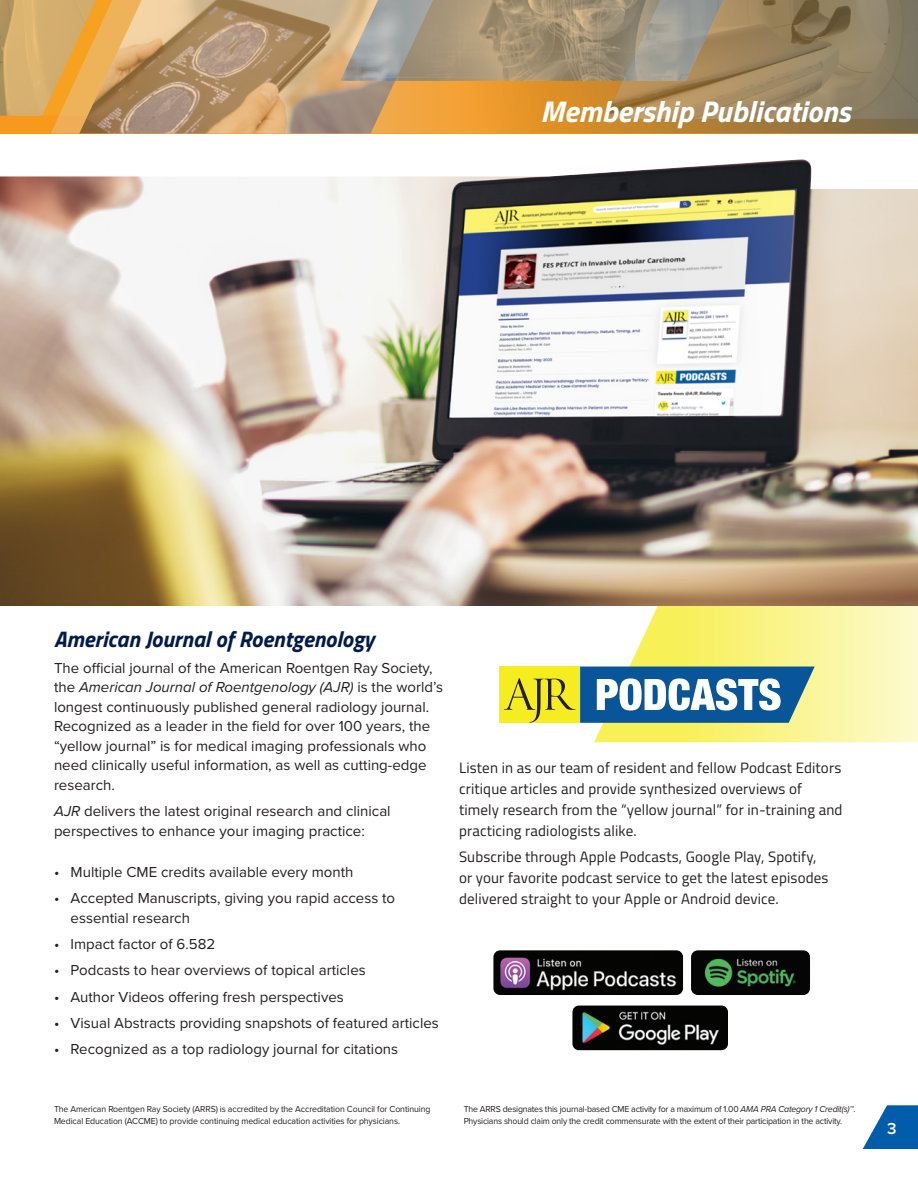
<style>
.page{position:relative;width:918px;height:1188px;background:#fff}
.page>*{position:absolute;margin:0;border:0;box-sizing:border-box;transform-origin:0 0}
.t1{font:italic 700 30px "Titillium";color:#fff}
.Subhead_2{font:italic 700 22.5px "Titillium";color:#001b4c}
.t2{font:600 16.5px "Proxima Nova";color:#fff}
.Body{font:15px/19.5px "Proxima Nova";color:#231f20}
.Lead-In_Type{font:15px/21px "Titillium";letter-spacing:.01em;color:#231f20}
.Body-2{font:9px/12px "Proxima Nova";letter-spacing:-.01em;color:#231f20}
.s1{font-style:italic}
</style>
<div class="page">
<svg style="left:450px;top:119px;width:468px;height:15px;background:#9f773b"></svg>
<svg style="left:51px;top:116px;width:628px;height:17px;background:#dd932f"></svg>
<img style="left:79px;top:0;width:371px;height:134px">
<img style="left:0;top:0;width:142px;height:116px">
<svg style="left:340px;top:0;width:578px;height:119px;background:#aa8854"></svg>
<img style="left:340px;top:0;width:425px;height:81px">
<svg style="left:594px;top:606px;width:324px;height:136px;background:#f9f59d"></svg>
<img style="left:0;top:189px;width:918px;height:417px">
<div style="left:499px;top:667px;width:81px;height:56px;background:#f5ed20"></div>
<svg style="left:504px;top:667px;width:311px;height:56px"></svg>
<img style="left:493px;top:950px;width:190px;height:45px">
<img style="left:691px;top:950px;width:119px;height:45px">
<img style="left:572px;top:1006px;width:156px;height:44px">
<svg style="left:0;top:159px;width:812px;height:30px"></svg>
<svg style="left:863px;top:1105px;width:55px;height:44px"></svg>
<p class="t1" style="left:541px;top:88px;width:311px">Membership Publications</p>
<p class="Subhead_2" style="left:54px;top:621px;width:322px">American Journal of Roentgenology</p>
<p class="Body" style="left:54px;top:658px;width:391px">The official journal of the American Roentgen Ray Society, the <span class="s1">American Journal of Roentgenology (AJR)</span> is the world’s longest continuously published general radiology journal.<br>Recognized as a leader in the field for over 100 years, the “yellow journal” is for medical imaging professionals who need clinically useful information, as well as cutting-edge research.</p>
<p class="Body" style="left:54px;top:802px;width:338px"><span class="s1">AJR</span> delivers the latest original research and clinical perspectives to enhance your imaging practice:</p>
<p class="Body" style="left:54px;top:863px;width:301px">• Multiple CME credits available every month</p>
<p class="Body" style="left:71px;top:889px;width:326px;text-indent:-16px">• Accepted Manuscripts, giving you rapid access to essential research</p>
<p class="Body" style="left:54px;top:935px;width:163px">• Impact factor of 6.582</p>
<p class="Body" style="left:54px;top:961px;width:313px">• Podcasts to hear overviews of topical articles</p>
<p class="Body" style="left:54px;top:987px;width:291px">• Author Videos offering fresh perspectives</p>
<p class="Body" style="left:54px;top:1013px;width:386px">• Visual Abstracts providing snapshots of featured articles</p>
<p class="Body" style="left:54px;top:1040px;width:346px">• Recognized as a top radiology journal for citations</p>
<p class="Lead-In_Type" style="left:459px;top:756px;width:385px">Listen in as our team of resident and fellow Podcast Editors critique articles and provide synthesized overviews of timely research from the “yellow journal” for in-training and practicing radiologists alike.</p>
<p class="Lead-In_Type" style="left:459px;top:845px;width:371px">Subscribe through Apple Podcasts, Google Play, Spotify, or your favorite podcast service to get the latest episodes delivered straight to your Apple or Android device.</p>
<p class="Body-2" style="left:54px;top:1104px;width:378px">The American Roentgen Ray Society (ARRS) is accredited by the Accreditation Council for Continuing<br>Medical Education (ACCME) to provide continuing medical education activities for physicians.</p>
<p class="Body-2" style="left:464px;top:1104px;width:393px">The ARRS designates this journal-based CME activity for a maximum of 1.00 <span class="s1">AMA PRA Category 1 Credit(s)™</span>.<br>Physicians should claim only the credit commensurate with the extent of their participation in the activity.</p>
<p class="t2" style="left:887px;top:1118px;width:11px">3</p>
</div>
